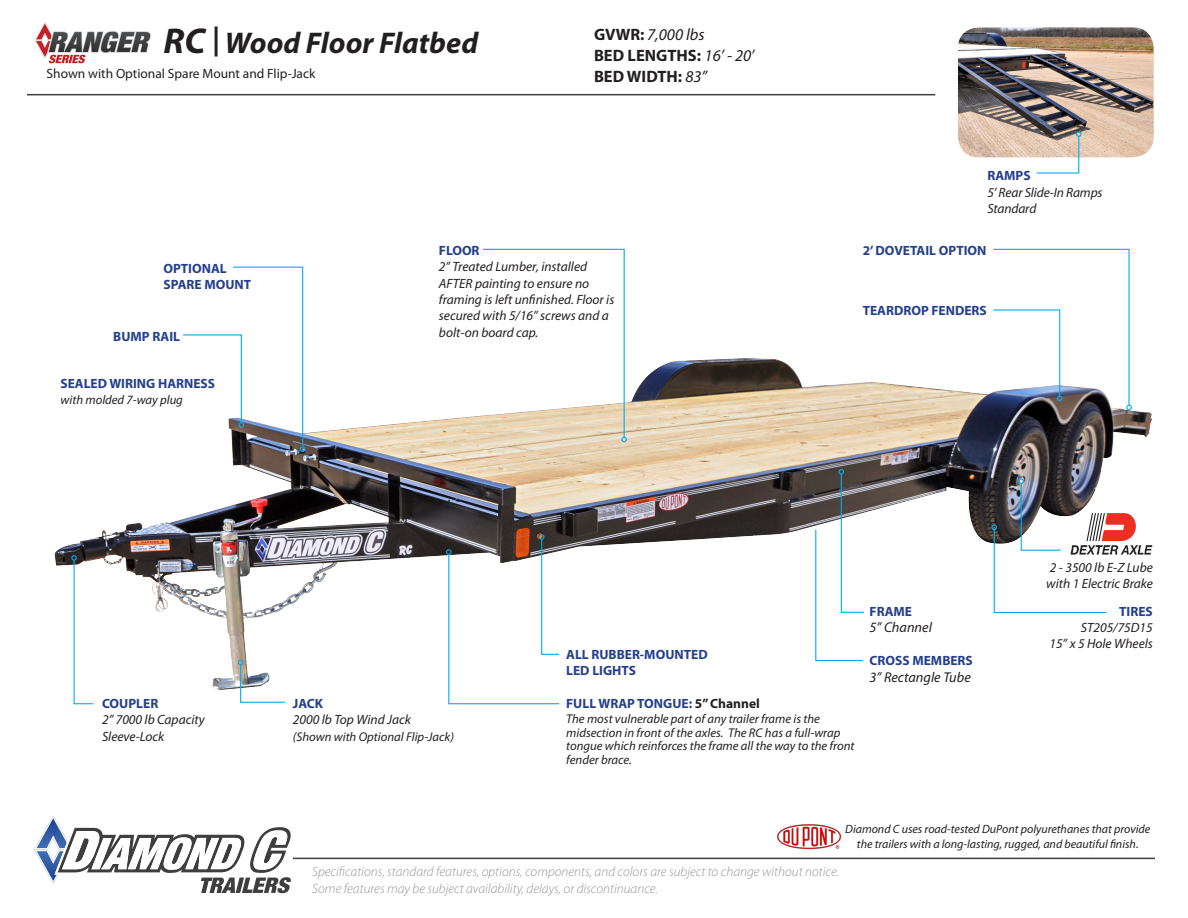
<style>
.page{position:relative;width:1188px;height:918px;background:#fff}
.page>*{position:absolute;margin:0;border:0;box-sizing:border-box;transform-origin:0 0}
.t1{font:italic 700 30px "Myriad Pro";color:#231f20}
.t2{font:700 16.5px "Myriad Pro";color:#231f20}
.t3{font:italic 16.5px "Myriad Pro";color:#231f20}
.t4{font:italic 14.25px "Myriad Pro";color:#231f20}
.t5{font:italic 13.5px/16.5px "Myriad Pro";color:#231f20}
.t6{font:700 13.5px "Myriad Pro";color:#253f8e}
.t7{font:italic 300 13.5px "Myriad Pro";color:#939598}
.t8{font:13.5px "Myriad Pro";color:#231f20}
.t9{font:italic 12.75px/13.5px "Myriad Pro";color:#231f20}
.t10{font:italic 12px/15px "Myriad Pro";color:#231f20;text-align:center}
.s1{font-size:36px}
.s2{font-weight:700;font-style:normal}
.s3{font-weight:400;font-style:italic}
.s4{color:#231f20}
</style>
<div class="page">
<img style="left:54px;top:358px;width:1098px;height:332px">
<svg style="left:482px;top:248px;width:145px;height:194px"></svg>
<svg style="left:182px;top:266px;width:123px;height:186px"></svg>
<svg style="left:446px;top:534px;width:114px;height:171px"></svg>
<svg style="left:238px;top:660px;width:48px;height:43px"></svg>
<svg style="left:71px;top:555px;width:23px;height:150px"></svg>
<svg style="left:991px;top:478px;width:162px;height:136px"></svg>
<svg style="left:992px;top:248px;width:140px;height:162px"></svg>
<svg style="left:815px;top:469px;width:50px;height:193px"></svg>
<img style="left:958px;top:27px;width:196px;height:130px">
<svg style="left:1036px;top:131px;width:46px;height:43px"></svg>
<hr style="left:27px;top:94px;width:908px;height:1px;background:#3e3e3f">
<svg style="left:35px;top:22px;width:116px;height:41px"></svg>
<svg style="left:34px;top:815px;width:259px;height:78px"></svg>
<hr style="left:293px;top:858px;width:862px;height:1px;background:#3e3e3f">
<img style="left:777px;top:824px;width:65px;height:26px">
<p class="t1" style="left:163px;top:24px;width:316px"><span class="s1">RC</span> | Wood Floor Flatbed</p>
<p class="t8" style="left:47px;top:65px;width:270px">Shown with Optional Spare Mount and Flip-Jack</p>
<p class="t3" style="left:594px;top:25px;width:112px"><span class="s2">GVWR:</span> 7,000 lbs</p>
<p class="t2" style="left:594px;top:45px;width:162px">BED LENGTHS: <span class="s3">16’ - 20’</span></p>
<p class="t2" style="left:594px;top:66px;width:115px">BED WIDTH: <span class="s3">83”</span></p>
<p class="t6" style="left:163px;top:260px;width:65px">OPTIONAL</p>
<p class="t6" style="left:163px;top:276px;width:89px">SPARE MOUNT</p>
<p class="t6" style="left:113px;top:328px;width:68px">BUMP RAIL</p>
<p class="t6" style="left:60px;top:375px;width:156px">SEALED WIRING HARNESS</p>
<p class="t9" style="left:60px;top:392px;width:124px">with molded 7-way plug</p>
<p class="t6" style="left:439px;top:241px;width:42px">FLOOR</p>
<p class="t5" style="left:439px;top:258px;width:177px">2” Treated Lumber, installed<br>AFTER painting to ensure no framing is left unfinished. Floor is secured with 5/16” screws and a bolt-on board cap.</p>
<p class="t6" style="left:987px;top:167px;width:45px">RAMPS</p>
<p class="t5" style="left:987px;top:184px;width:117px">5’ Rear Slide-In Ramps<br>Standard</p>
<p class="t6" style="left:863px;top:241px;width:125px">2’ DOVETAIL OPTION</p>
<p class="t6" style="left:863px;top:301px;width:126px">TEARDROP FENDERS</p>
<p class="t6" style="left:102px;top:694px;width:58px">COUPLER</p>
<p class="t5" style="left:102px;top:711px;width:104px">2” 7000 lb Capacity</p>
<p class="t5" style="left:102px;top:728px;width:64px">Sleeve-Lock</p>
<p class="t6" style="left:293px;top:694px;width:32px">JACK</p>
<p class="t5" style="left:293px;top:711px;width:120px">2000 lb Top Wind Jack</p>
<p class="t9" style="left:293px;top:729px;width:163px">(Shown with Optional Flip-Jack)</p>
<p class="t6" style="left:566px;top:646px;width:143px">ALL RUBBER-MOUNTED</p>
<p class="t6" style="left:566px;top:662px;width:71px">LED LIGHTS</p>
<p class="t6" style="left:566px;top:694px;width:195px">FULL WRAP TONGUE: <span class="s4">5” Channel</span></p>
<p class="t9" style="left:566px;top:712px;width:290px">The most vulnerable part of any trailer frame is the midsection in front of the axles. The RC has a full-wrap tongue which reinforces the frame all the way to the front fender brace.</p>
<p class="t6" style="left:870px;top:602px;width:44px">FRAME</p>
<p class="t4" style="left:870px;top:618px;width:64px">5” Channel</p>
<p class="t6" style="left:870px;top:652px;width:105px">CROSS MEMBERS</p>
<p class="t4" style="left:870px;top:668px;width:103px">3” Rectangle Tube</p>
<p class="t5" style="left:1046px;top:559px;width:108px">2 - 3500 lb E-Z Lube with 1 Electric Brake</p>
<p class="t6" style="left:1119px;top:602px;width:35px">TIRES</p>
<p class="t5" style="left:1081px;top:619px;width:74px">ST205/75D15</p>
<p class="t5" style="left:1049px;top:635px;width:105px">15” x 5 Hole Wheels</p>
<p class="t10" style="left:845px;top:822px;width:307px">Diamond C uses road-tested DuPont polyurethanes that provide the trailers with a long-lasting, rugged, and beautiful finish.</p>
<p class="t7" style="left:312px;top:865px;width:528px">Specifications, standard features, options, components, and colors are subject to change without notice.</p>
<p class="t7" style="left:312px;top:881px;width:347px">Some features may be subject availability, delays, or discontinuance.</p>
</div>
